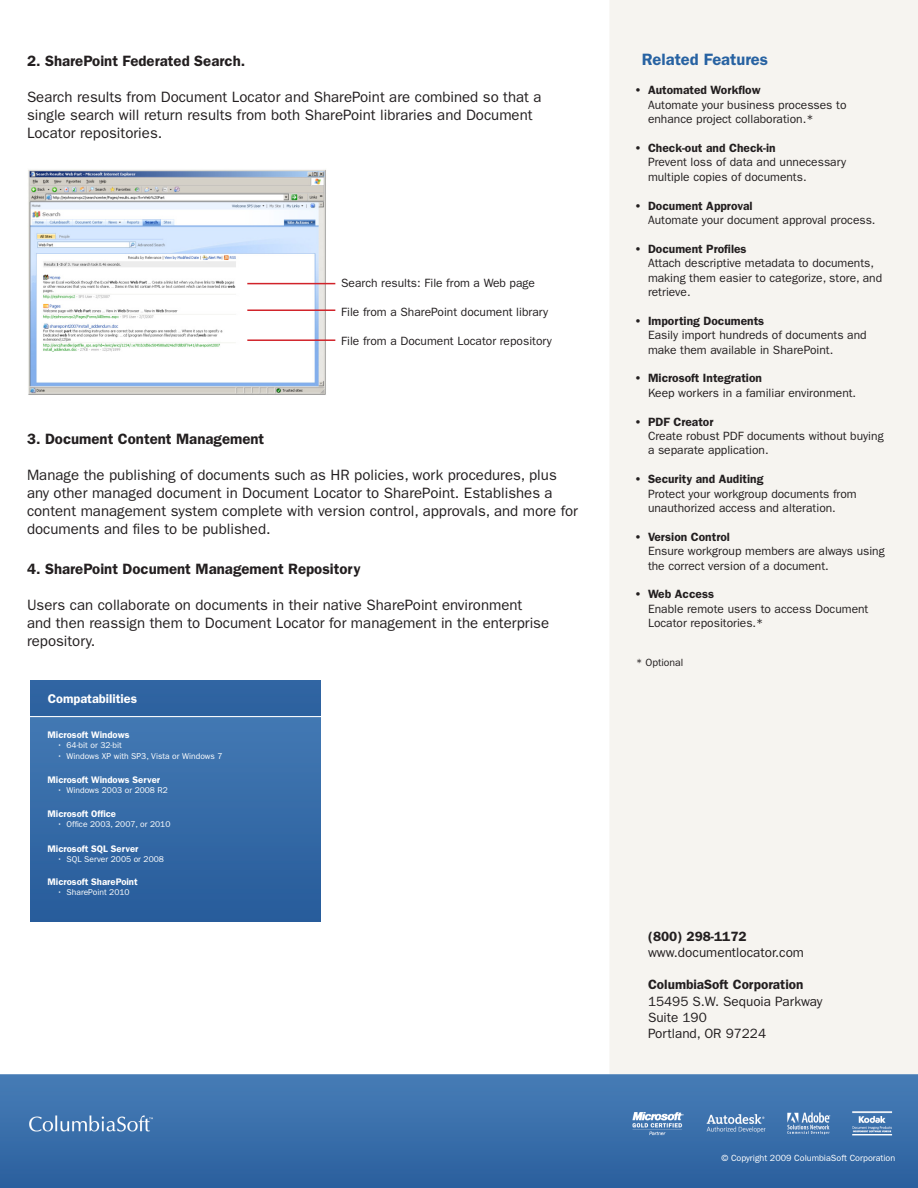
<style>
.page{position:relative;width:918px;height:1188px;background:#fff}
.page>*{position:absolute;margin:0;border:0;box-sizing:border-box;transform-origin:0 0}
.t1{font:600 16.5px "ITC Franklin Gothic Std";color:#2762a2}
.Paragraph{font:15px/18px "ITC Franklin Gothic Std";color:#231f20}
.t2{font:600 15px "ITC Franklin Gothic Std";color:#231f20}
.Paragraph-2{font:13.5px "ITC Franklin Gothic Std";color:#231f20}
.Paragraph-3{font:600 13.5px "ITC Franklin Gothic Std";color:#231f20}
.H2_white{font:600 12.75px "ITC Franklin Gothic Std";color:#fff}
.Right_Panel{font:12px/14.4px "ITC Franklin Gothic Std";color:#231f20}
.Paragraph-4{font:12px "ITC Franklin Gothic Std";color:#231f20}
.Paragraph-5{font:10.5px "ITC Franklin Gothic Std";color:#231f20}
.Paragraph_White_-_Bo{font:600 9.6px "ITC Franklin Gothic Std";color:#fff}
.copyright{font:9px "ITC Franklin Gothic Std";color:#fff}
.Paragraph_Bullet_Whi{font:8.55px "ITC Franklin Gothic Std";color:#fff}
.s1{font-weight:600}
</style>
<div class="page">
<img style="left:0;top:0;width:918px;height:1188px">
<img style="left:27px;top:169px;width:300px;height:226px">
<hr style="left:247px;top:283px;width:88px;height:1px;background:#d1232a">
<hr style="left:247px;top:309px;width:88px;height:2px;background:#d1232a">
<hr style="left:247px;top:339px;width:88px;height:2px;background:#d1232a">
<img style="left:30px;top:717px;width:290px;height:204px">
<div style="left:30px;top:681px;width:290px;height:35px;background:#2f63a1"></div>
<hr style="left:16px;top:716px;width:372px;height:1px;background:#fff">
<p class="t2" style="left:27px;top:52px;width:220px">2. SharePoint Federated Search.</p>
<p class="Paragraph" style="left:27px;top:88px;width:516px">Search results from Document Locator and SharePoint are combined so that a single search will return results from both SharePoint libraries and Document<br>Locator repositories.</p>
<p class="Paragraph-4" style="left:341px;top:276px;width:195px">Search results: File from a Web page</p>
<p class="Paragraph-4" style="left:341px;top:305px;width:209px">File from a SharePoint document library</p>
<p class="Paragraph-4" style="left:341px;top:334px;width:212px">File from a Document Locator repository</p>
<p class="t2" style="left:27px;top:430px;width:239px">3. Document Content Management</p>
<p class="Paragraph" style="left:27px;top:466px;width:553px">Manage the publishing of documents such as HR policies, work procedures, plus any other managed document in Document Locator to SharePoint. Establishes a content management system complete with version control, approvals, and more for documents and files to be published.</p>
<p class="t2" style="left:27px;top:560px;width:335px">4. SharePoint Document Management Repository</p>
<p class="Paragraph" style="left:27px;top:596px;width:524px">Users can collaborate on documents in their native SharePoint environment and then reassign them to Document Locator for management in the enterprise repository.</p>
<p class="H2_white" style="left:48px;top:691px;width:91px">Compatabilities</p>
<p class="Paragraph_White_-_Bo" style="left:47px;top:729px;width:84px">Microsoft Windows</p>
<p class="Paragraph_Bullet_Whi" style="left:57px;top:741px;width:66px">• 64-bit or 32-bit</p>
<p class="Paragraph_Bullet_Whi" style="left:57px;top:751px;width:167px">• Windows XP with SP3, Vista or Windows 7</p>
<p class="Paragraph_White_-_Bo" style="left:47px;top:774px;width:114px">Microsoft Windows Server</p>
<p class="Paragraph_Bullet_Whi" style="left:57px;top:785px;width:112px">• Windows 2003 or 2008 R2</p>
<p class="Paragraph_White_-_Bo" style="left:47px;top:808px;width:70px">Microsoft Office</p>
<p class="Paragraph_Bullet_Whi" style="left:57px;top:819px;width:115px">• Office 2003, 2007, or 2010</p>
<p class="Paragraph_White_-_Bo" style="left:47px;top:843px;width:93px">Microsoft SQL Server</p>
<p class="Paragraph_Bullet_Whi" style="left:57px;top:854px;width:108px">• SQL Server 2005 or 2008</p>
<p class="Paragraph_White_-_Bo" style="left:47px;top:876px;width:92px">Microsoft SharePoint</p>
<p class="Paragraph_Bullet_Whi" style="left:57px;top:887px;width:74px">• SharePoint 2010</p>
<p class="t1" style="left:642px;top:50px;width:128px">Related Features</p>
<p class="Right_Panel" style="left:648px;top:83px;width:200px;text-indent:-14px"><span class="s1">• Automated Workflow<br></span>Automate your business processes to enhance project collaboration.*</p>
<p class="Right_Panel" style="left:648px;top:141px;width:200px;text-indent:-14px"><span class="s1">• Check-out and Check-in<br></span>Prevent loss of data and unnecessary multiple copies of documents.</p>
<p class="Right_Panel" style="left:648px;top:198px;width:229px;text-indent:-14px"><span class="s1">• Document Approval<br></span>Automate your document approval process.</p>
<p class="Right_Panel" style="left:648px;top:242px;width:236px;text-indent:-14px"><span class="s1">• Document Profiles<br></span>Attach descriptive metadata to documents, making them easier to categorize, store, and retrieve.</p>
<p class="Right_Panel" style="left:648px;top:314px;width:220px;text-indent:-14px"><span class="s1">• Importing Documents<br></span>Easily import hundreds of documents and make them available in SharePoint.</p>
<p class="Right_Panel" style="left:648px;top:371px;width:210px;text-indent:-14px"><span class="s1">• Microsoft Integration<br></span>Keep workers in a familiar environment.</p>
<p class="Right_Panel" style="left:648px;top:414px;width:237px;text-indent:-14px"><span class="s1">• PDF Creator<br></span>Create robust PDF documents without buying a separate application.</p>
<p class="Right_Panel" style="left:648px;top:472px;width:210px;text-indent:-14px"><span class="s1">• Security and Auditing<br></span>Protect your workgroup documents from unauthorized access and alteration.</p>
<p class="Right_Panel" style="left:648px;top:530px;width:238px;text-indent:-14px"><span class="s1">• Version Control<br></span>Ensure workgroup members are always using the correct version of a document.</p>
<p class="Right_Panel" style="left:648px;top:587px;width:222px;text-indent:-14px"><span class="s1">• Web Access<br></span>Enable remote users to access Document<br>Locator repositories.*</p>
<p class="Paragraph-5" style="left:636px;top:657px;width:49px">* Optional</p>
<p class="Paragraph-3" style="left:648px;top:928px;width:100px">(800) 298-1172</p>
<p class="Paragraph-2" style="left:648px;top:945px;width:158px">www.documentlocator.com</p>
<p class="Paragraph-3" style="left:648px;top:977px;width:157px">ColumbiaSoft Corporation</p>
<p class="Paragraph-2" style="left:648px;top:993px;width:176px">15495 S.W. Sequoia Parkway</p>
<p class="Paragraph-2" style="left:648px;top:1009px;width:60px">Suite 190</p>
<p class="Paragraph-2" style="left:648px;top:1026px;width:120px">Portland, OR 97224</p>
<p class="copyright" style="left:721px;top:1153px;width:175px">© Copyright 2009 ColumbiaSoft Corporation</p>
</div>
